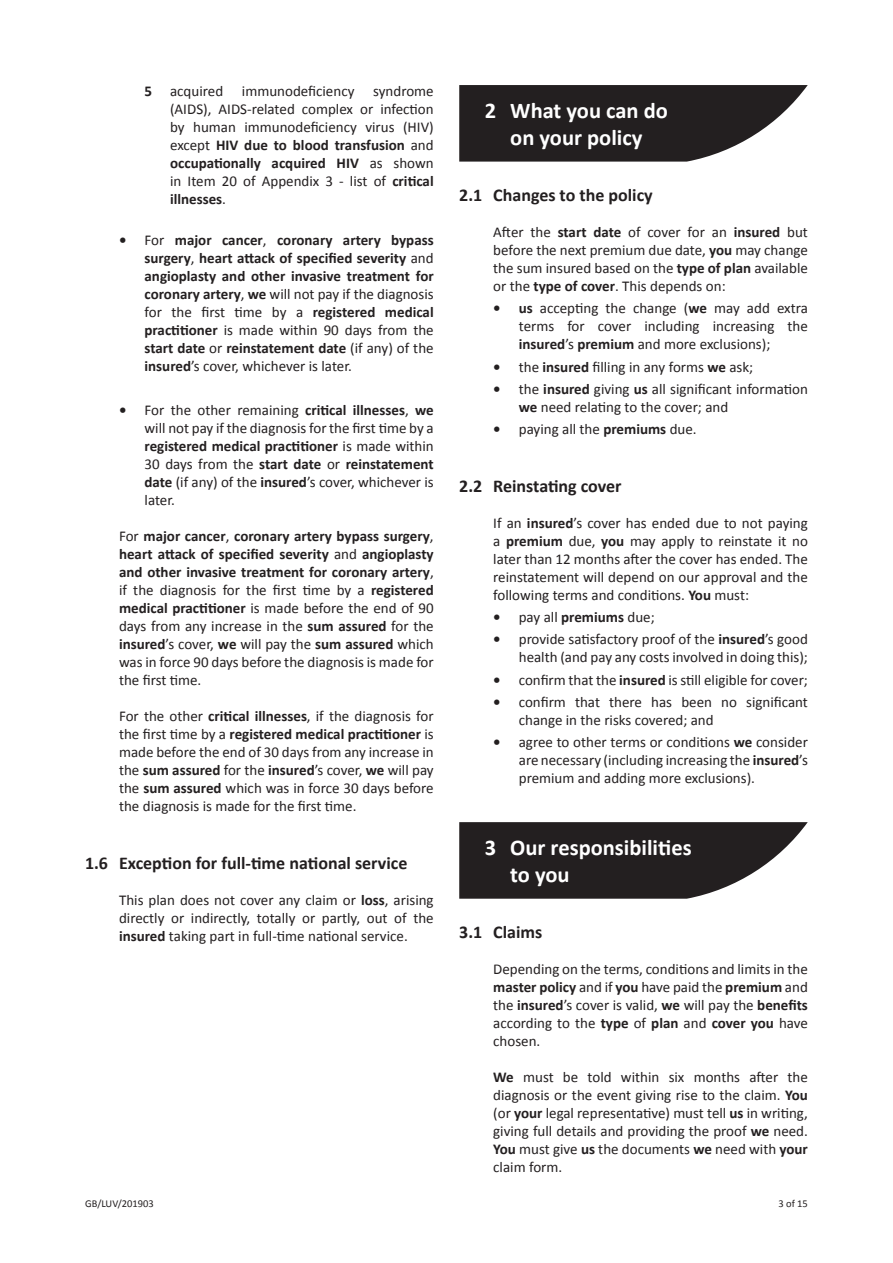
<style>
.page{position:relative;width:893px;height:1263px;background:#fff}
.page>*{position:absolute;margin:0;border:0;box-sizing:border-box;transform-origin:0 0}
.t1{font:700 22.5px/27px "Calibri";color:#fff;text-align:center}
.t2{font:700 18px "Calibri";color:#231f20}
.t3{font:15px/18px "Calibri";color:#231f20;text-align:justify}
.t4{font:700 15px/18px "Calibri";color:#231f20;text-align:justify}
.t5{font:10.5px "Calibri";color:#231f20}
.s1{font-weight:700}
.s2{font-weight:400}
</style>
<div class="page">
<svg style="left:459px;top:85px;width:349px;height:77px;background:#3f3c3c"></svg>
<svg style="left:459px;top:822px;width:349px;height:77px;background:#3f3c3c"></svg>
<p class="t3" style="left:145px;top:82px;width:80px"><span class="s1">5</span> acquired</p>
<p class="t3" style="left:242px;top:82px;width:114px">immunodeficiency</p>
<p class="t3" style="left:170px;top:82px;width:265px;text-indent:203px">syndrome (AIDS), AIDS-related complex or infection by human immunodeficiency virus (HIV) except <span class="s1">HIV due to blood transfusion</span> and <span class="s1">occupationally acquired HIV</span> as shown in Item 20 of Appendix 3 - list of <span class="s1">critical illnesses</span>.</p>
<p class="t4" style="left:145px;top:231px;width:291px;text-indent:-26px">• <span class="s2">For</span> major cancer<span class="s2">,</span> coronary artery bypass surgery<span class="s2">,</span> heart attack of specified severity <span class="s2">and </span>angioplasty and other invasive treatment for coronary artery<span class="s2">,</span> we <span class="s2">will not pay if the diagnosis for the first time by a</span> registered medical practitioner <span class="s2">is made within 90 days from the </span>start date <span class="s2">or</span> reinstatement date <span class="s2">(if any) of the </span>insured<span class="s2">’s cover, whichever is later.</span></p>
<p class="t3" style="left:145px;top:401px;width:291px;text-indent:-26px"><span class="s1">•</span> For the other remaining <span class="s1">critical illnesses</span>, <span class="s1">we </span>will not pay if the diagnosis for the first time by a <span class="s1">registered medical practitioner</span> is made within 30 days from the <span class="s1">start date</span> or <span class="s1">reinstatement date</span> (if any) of the <span class="s1">insured</span>’s cover, whichever is later.</p>
<p class="t4" style="left:119px;top:527px;width:316px"><span class="s2">For</span> major cancer<span class="s2">,</span> coronary artery bypass surgery<span class="s2">, </span>heart attack of specified severity <span class="s2">and</span> angioplasty and other invasive treatment for coronary artery<span class="s2">, if the diagnosis for the first time by a</span> registered medical practitioner <span class="s2">is made before the end of 90 days from any increase in the</span> sum assured <span class="s2">for the </span>insured<span class="s2">’s cover,</span> we <span class="s2">will pay the</span> sum assured <span class="s2">which was in force 90 days before the diagnosis is made for the first time.</span></p>
<p class="t3" style="left:119px;top:707px;width:316px">For the other <span class="s1">critical illnesses</span>, if the diagnosis for the first time by a <span class="s1">registered medical practitioner</span> is made before the end of 30 days from any increase in the <span class="s1">sum assured</span> for the <span class="s1">insured</span>’s cover, <span class="s1">we</span> will pay the <span class="s1">sum assured</span> which was in force 30 days before the diagnosis is made for the first time.</p>
<p class="t2" style="left:85px;top:851px;width:324px">1.6 Exception for full-time national service</p>
<p class="t3" style="left:119px;top:891px;width:316px">This plan does not cover any claim or <span class="s1">loss</span>, arising directly or indirectly, totally or partly, out of the <span class="s1">insured</span> taking part in full-time national service.</p>
<h1 class="t1" style="left:485px;top:97px;width:185px">2 What you can do on your policy</h1>
<p class="t2" style="left:459px;top:184px;width:195px">2.1 Changes to the policy</p>
<p class="t3" style="left:493px;top:223px;width:316px">After the <span class="s1">start date</span> of cover for an <span class="s1">insured</span> but before the next premium due date, <span class="s1">you</span> may change the sum insured based on the <span class="s1">type of plan</span> available or the <span class="s1">type of cover</span>. This depends on:</p>
<p class="t3" style="left:519px;top:299px;width:291px;text-indent:-26px"><span class="s1">• us</span> accepting the change (<span class="s1">we</span> may add extra terms for cover including increasing the <span class="s1">insured</span>’s <span class="s1">premium</span> and more exclusions);</p>
<p class="t3" style="left:493px;top:358px;width:262px"><span class="s1">•</span> the <span class="s1">insured</span> filling in any forms <span class="s1">we</span> ask;</p>
<p class="t3" style="left:519px;top:380px;width:291px;text-indent:-26px"><span class="s1">•</span> the <span class="s1">insured</span> giving <span class="s1">us</span> all significant information <span class="s1">we</span> need relating to the cover; and</p>
<p class="t3" style="left:493px;top:420px;width:205px"><span class="s1">•</span> paying all the <span class="s1">premiums</span> due.</p>
<p class="t2" style="left:459px;top:474px;width:164px">2.2 Reinstating cover</p>
<p class="t3" style="left:493px;top:514px;width:316px">If an <span class="s1">insured</span>’s cover has ended due to not paying a <span class="s1">premium</span> due, <span class="s1">you</span> may apply to reinstate it no later than 12 months after the cover has ended. The reinstatement will depend on our approval and the following terms and conditions. <span class="s1">You</span> must:</p>
<p class="t3" style="left:493px;top:608px;width:163px"><span class="s1">•</span> pay all <span class="s1">premiums</span> due;</p>
<p class="t3" style="left:493px;top:630px;width:316px;text-align:right"><span class="s1">•</span> provide satisfactory proof of the <span class="s1">insured</span>’s good health (and pay any costs involved in doing this);</p>
<p class="t3" style="left:493px;top:671px;width:316px"><span class="s1">•</span> confirm that the <span class="s1">insured</span> is still eligible for cover;</p>
<p class="t3" style="left:519px;top:693px;width:291px;text-indent:-26px"><span class="s1">•</span> confirm that there has been no significant change in the risks covered; and</p>
<p class="t3" style="left:519px;top:733px;width:291px;text-indent:-26px"><span class="s1">•</span> agree to other terms or conditions <span class="s1">we</span> consider are necessary (including increasing the <span class="s1">insured</span>’s premium and adding more exclusions).</p>
<h1 class="t1" style="left:510px;top:834px;width:183px;text-align:left;text-indent:-26px">3 Our responsibilities to you</h1>
<p class="t2" style="left:459px;top:921px;width:85px">3.1 Claims</p>
<p class="t3" style="left:493px;top:960px;width:316px">Depending on the terms, conditions and limits in the <span class="s1">master policy</span> and if <span class="s1">you</span> have paid the <span class="s1">premium</span> and the <span class="s1">insured</span>’s cover is valid, <span class="s1">we</span> will pay the <span class="s1">benefits </span>according to the <span class="s1">type</span> of <span class="s1">plan</span> and <span class="s1">cover you</span> have chosen.</p>
<p class="t3" style="left:493px;top:1068px;width:316px"><span class="s1">We</span> must be told within six months after the diagnosis or the event giving rise to the claim. <span class="s1">You </span>(or <span class="s1">your</span> legal representative) must tell <span class="s1">us</span> in writing, giving full details and providing the proof <span class="s1">we</span> need.<br><span class="s1">You</span> must give <span class="s1">us</span> the documents <span class="s1">we</span> need with <span class="s1">your </span>claim form.</p>
<p class="t5" style="left:85px;top:1197px;width:70px">GB/LUV/201903</p>
<p class="t5" style="left:778px;top:1197px;width:31px">3 of 15</p>
</div>
